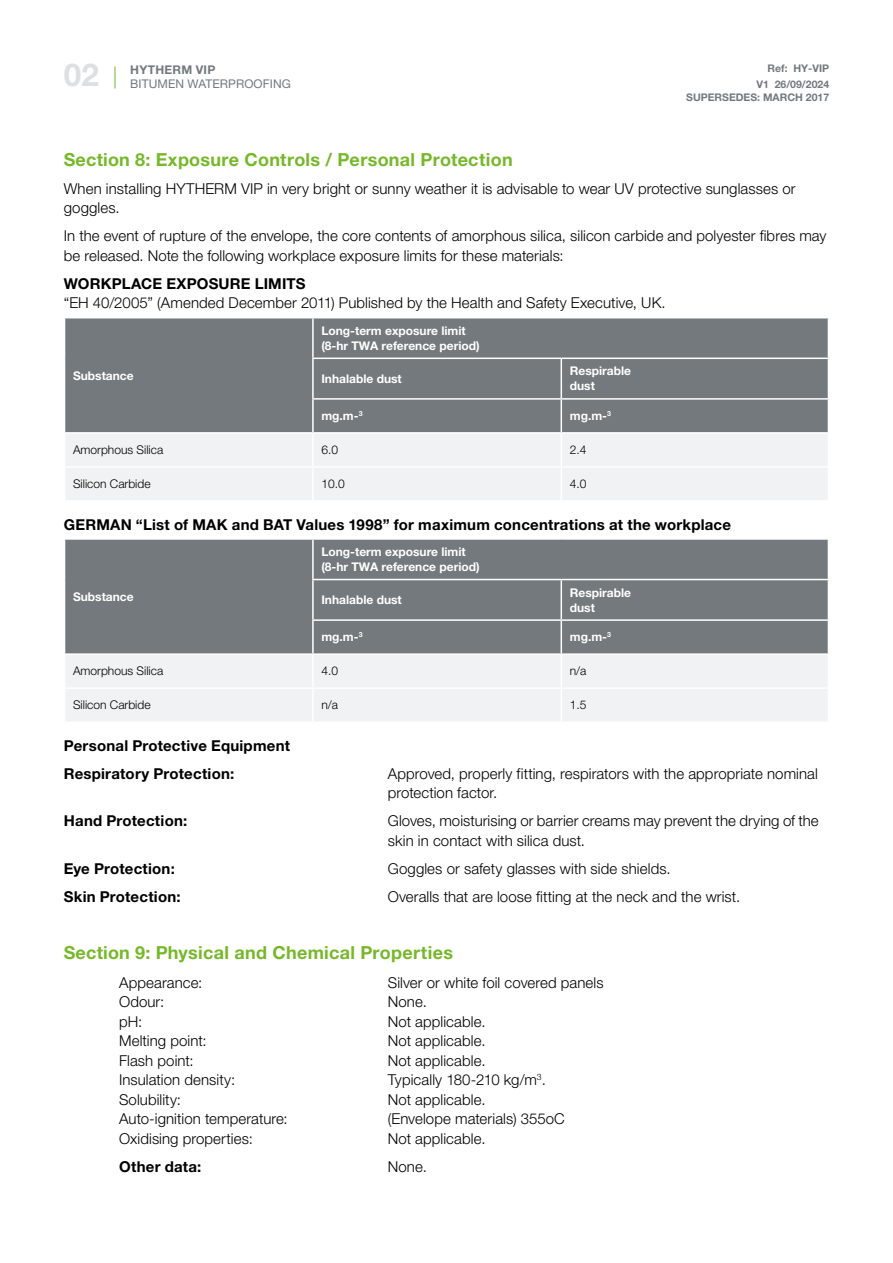
<style>
.page{position:relative;width:893px;height:1263px;background:#fff}
.page>*{position:absolute;margin:0;border:0;box-sizing:border-box;transform-origin:0 0}
.t1{font:700 31.5px "Helvetica Neue LT Std";color:#dddfe1}
.t2{font:700 18px "Helvetica Neue LT Std";letter-spacing:.015em;color:#76b82a}
.t3{font:300 15px/19.5px "Helvetica Neue LT Std";letter-spacing:.005em;color:#000}
.t4{font:700 15px/28px "Helvetica Neue LT Std";letter-spacing:.015em;color:#000}
.t5{font:700 12px/15px "Helvetica Neue LT Std";color:#fff}
.t6{font:300 12px "Helvetica Neue LT Std";color:#000}
.t7{font:12px "Helvetica Neue LT Std";letter-spacing:.01em;color:#73797c}
.t8{font:700 12px "Helvetica Neue LT Std";letter-spacing:.02em;color:#73797c}
.t9{font:700 10.5px/16.8px "Helvetica Neue LT Std";color:#73797c;text-align:right}
</style>
<div class="page">
<svg style="left:115px;top:66px;width:1px;height:23px"></svg>
<div style="left:65px;top:318px;width:763px;height:114px;background:#73797c"></div>
<div style="left:66px;top:434px;width:761px;height:66px;background:#f1f2f3"></div>
<hr style="left:312px;top:318px;width:2px;height:40px;background:#fff">
<hr style="left:312px;top:359px;width:2px;height:39px;background:#fff">
<hr style="left:561px;top:359px;width:1px;height:39px;background:#fff">
<hr style="left:312px;top:400px;width:2px;height:32px;background:#fff">
<hr style="left:561px;top:400px;width:1px;height:32px;background:#fff">
<hr style="left:312px;top:434px;width:2px;height:32px;background:#fff">
<hr style="left:561px;top:434px;width:1px;height:32px;background:#fff">
<hr style="left:312px;top:468px;width:2px;height:32px;background:#fff">
<hr style="left:561px;top:468px;width:1px;height:32px;background:#fff">
<hr style="left:312px;top:358px;width:249px;height:1px;background:#fff">
<hr style="left:561px;top:358px;width:268px;height:1px;background:#fff">
<hr style="left:312px;top:398px;width:249px;height:2px;background:#fff">
<hr style="left:561px;top:398px;width:268px;height:2px;background:#fff">
<hr style="left:64px;top:466px;width:249px;height:2px;background:#fff">
<hr style="left:313px;top:466px;width:248px;height:2px;background:#fff">
<hr style="left:561px;top:466px;width:268px;height:2px;background:#fff">
<div style="left:65px;top:540px;width:763px;height:113px;background:#73797c"></div>
<div style="left:66px;top:655px;width:761px;height:66px;background:#f1f2f3"></div>
<hr style="left:312px;top:540px;width:2px;height:39px;background:#fff">
<hr style="left:312px;top:580px;width:2px;height:39px;background:#fff">
<hr style="left:561px;top:580px;width:1px;height:39px;background:#fff">
<hr style="left:312px;top:621px;width:2px;height:32px;background:#fff">
<hr style="left:561px;top:621px;width:1px;height:32px;background:#fff">
<hr style="left:312px;top:655px;width:2px;height:32px;background:#fff">
<hr style="left:561px;top:655px;width:1px;height:32px;background:#fff">
<hr style="left:312px;top:689px;width:2px;height:32px;background:#fff">
<hr style="left:561px;top:689px;width:1px;height:32px;background:#fff">
<hr style="left:312px;top:579px;width:249px;height:1px;background:#fff">
<hr style="left:561px;top:579px;width:268px;height:1px;background:#fff">
<hr style="left:312px;top:619px;width:249px;height:2px;background:#fff">
<hr style="left:561px;top:619px;width:268px;height:2px;background:#fff">
<hr style="left:64px;top:687px;width:249px;height:2px;background:#fff">
<hr style="left:313px;top:687px;width:248px;height:2px;background:#fff">
<hr style="left:561px;top:687px;width:268px;height:2px;background:#fff">
<h1 class="t1" style="left:64px;top:56px;width:37px">02</h1>
<p class="t8" style="left:130px;top:62px;width:87px">HYTHERM VIP</p>
<p class="t7" style="left:130px;top:76px;width:162px">BITUMEN WATERPROOFING</p>
<p class="t9" style="left:756px;top:59px;width:74px">Ref: HY-VIP<br>V1 26/09/2024</p>
<p class="t9" style="left:686px;top:89px;width:144px">SUPERSEDES: MARCH 2017</p>
<p class="t2" style="left:64px;top:148px;width:450px">Section 8: Exposure Controls / Personal Protection</p>
<p class="t3" style="left:64px;top:179px;width:733px">When installing HYTHERM VIP in very bright or sunny weather it is advisable to wear UV protective sunglasses or goggles.</p>
<p class="t3" style="left:64px;top:226px;width:764px">In the event of rupture of the envelope, the core contents of amorphous silica, silicon carbide and polyester fibres may be released. Note the following workplace exposure limits for these materials:</p>
<p class="t4" style="left:64px;top:269px;width:243px">WORKPLACE EXPOSURE LIMITS</p>
<p class="t3" style="left:64px;top:293px;width:603px">“EH 40/2005” (Amended December 2011) Published by the Health and Safety Executive, UK.</p>
<p class="t5" style="left:73px;top:368px;width:62px">Substance</p>
<p class="t5" style="left:321px;top:323px;width:160px">Long-term exposure limit (8-hr TWA reference period)</p>
<p class="t5" style="left:321px;top:371px;width:82px">Inhalable dust</p>
<p class="t5" style="left:570px;top:363px;width:63px">Respirable dust</p>
<p class="t5" style="left:321px;top:408px;width:43px">mg.m-<sup>3</sup></p>
<p class="t5" style="left:570px;top:408px;width:43px">mg.m-<sup>3</sup></p>
<p class="t6" style="left:73px;top:443px;width:92px">Amorphous Silica</p>
<p class="t6" style="left:321px;top:443px;width:18px">6.0</p>
<p class="t6" style="left:570px;top:443px;width:18px">2.4</p>
<p class="t6" style="left:73px;top:477px;width:79px">Silicon Carbide</p>
<p class="t6" style="left:321px;top:477px;width:25px">10.0</p>
<p class="t6" style="left:570px;top:477px;width:18px">4.0</p>
<p class="t4" style="left:64px;top:510px;width:669px">GERMAN “List of MAK and BAT Values 1998” for maximum concentrations at the workplace</p>
<p class="t5" style="left:73px;top:589px;width:62px">Substance</p>
<p class="t5" style="left:321px;top:544px;width:160px">Long-term exposure limit (8-hr TWA reference period)</p>
<p class="t5" style="left:321px;top:592px;width:82px">Inhalable dust</p>
<p class="t5" style="left:570px;top:585px;width:63px">Respirable dust</p>
<p class="t5" style="left:321px;top:629px;width:43px">mg.m-<sup>3</sup></p>
<p class="t5" style="left:570px;top:629px;width:43px">mg.m-<sup>3</sup></p>
<p class="t6" style="left:73px;top:664px;width:92px">Amorphous Silica</p>
<p class="t6" style="left:321px;top:664px;width:18px">4.0</p>
<p class="t6" style="left:570px;top:664px;width:18px">n/a</p>
<p class="t6" style="left:73px;top:698px;width:79px">Silicon Carbide</p>
<p class="t6" style="left:321px;top:698px;width:18px">n/a</p>
<p class="t6" style="left:570px;top:698px;width:18px">1.5</p>
<p class="t4" style="left:64px;top:731px;width:228px">Personal Protective Equipment<br>Respiratory Protection:</p>
<p class="t3" style="left:388px;top:763px;width:432px">Approved, properly fitting, respirators with the appropriate nominal protection factor.</p>
<p class="t4" style="left:64px;top:807px;width:125px">Hand Protection:</p>
<p class="t3" style="left:388px;top:811px;width:432px">Gloves, moisturising or barrier creams may prevent the drying of the skin in contact with silica dust.</p>
<p class="t4" style="left:64px;top:854px;width:113px">Eye Protection:</p>
<p class="t3" style="left:388px;top:858px;width:284px">Goggles or safety glasses with side shields.</p>
<p class="t4" style="left:64px;top:882px;width:118px">Skin Protection:</p>
<p class="t3" style="left:388px;top:886px;width:354px">Overalls that are loose fitting at the neck and the wrist.</p>
<p class="t2" style="left:64px;top:942px;width:391px">Section 9: Physical and Chemical Properties</p>
<p class="t3" style="left:119px;top:972px;width:85px">Appearance:</p>
<p class="t3" style="left:388px;top:972px;width:217px">Silver or white foil covered panels</p>
<p class="t3" style="left:119px;top:991px;width:47px">Odour:</p>
<p class="t3" style="left:388px;top:991px;width:41px">None.</p>
<p class="t3" style="left:119px;top:1011px;width:25px">pH:</p>
<p class="t3" style="left:388px;top:1011px;width:99px">Not applicable.</p>
<p class="t3" style="left:119px;top:1030px;width:89px">Melting point:</p>
<p class="t3" style="left:388px;top:1030px;width:99px">Not applicable.</p>
<p class="t3" style="left:119px;top:1050px;width:76px">Flash point:</p>
<p class="t3" style="left:388px;top:1050px;width:99px">Not applicable.</p>
<p class="t3" style="left:119px;top:1069px;width:118px">Insulation density:</p>
<p class="t3" style="left:388px;top:1069px;width:160px">Typically 180-210 kg/m<sup>3</sup>.</p>
<p class="t3" style="left:119px;top:1089px;width:63px">Solubility:</p>
<p class="t3" style="left:388px;top:1089px;width:99px">Not applicable.</p>
<p class="t3" style="left:119px;top:1108px;width:170px">Auto-ignition temperature:</p>
<p class="t3" style="left:388px;top:1108px;width:179px">(Envelope materials) 355oC</p>
<p class="t3" style="left:119px;top:1128px;width:135px">Oxidising properties:</p>
<p class="t3" style="left:388px;top:1128px;width:99px">Not applicable.</p>
<p class="t4" style="left:119px;top:1152px;width:84px">Other data:</p>
<p class="t3" style="left:388px;top:1156px;width:41px">None.</p>
</div>
